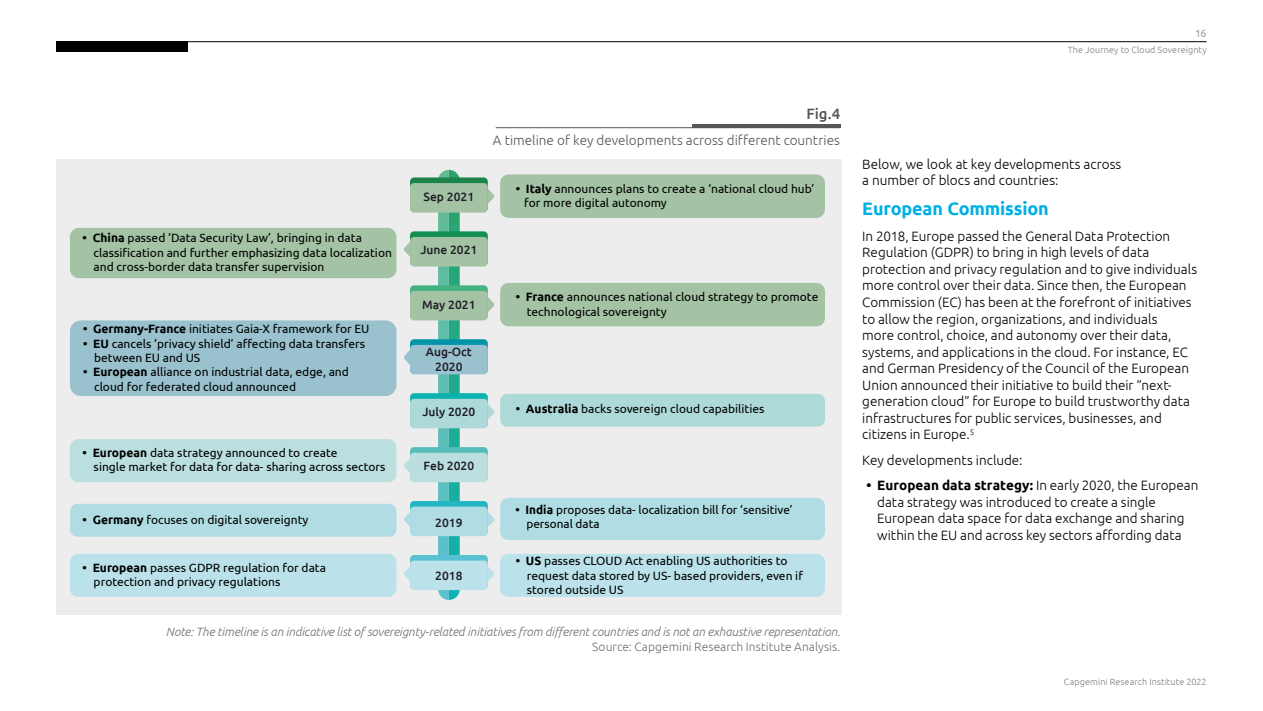
<style>
.page{position:relative;width:1263px;height:711px;background:#fff}
.page>*{position:absolute;margin:0;border:0;box-sizing:border-box;transform-origin:0 0}
.t1{font:700 18px "Ubuntu";letter-spacing:-.01em;color:#00b0e3}
.t2{font:500 15px "Ubuntu";color:#575756}
.t3{font:300 13.5px/16.5px "Ubuntu";color:#000}
.t4{font:300 13.5px "Ubuntu";color:#575756}
.t5{font:12px/14.4px "Ubuntu";color:#000}
.t6{font:italic 300 12px "Ubuntu";letter-spacing:-.005em;color:#706f6f}
.t7{font:500 12px/14.4px "Ubuntu";color:#201d27;text-align:center}
.t8{font:300 12px "Ubuntu";letter-spacing:.005em;color:#706f6f}
.t9{font:10.5px "Ubuntu";color:#9d9d9c}
.t10{font:300 9px "Ubuntu";letter-spacing:.015em;color:#7c7b7b}
.s1{font-weight:700}
</style>
<div class="page">
<hr style="left:496px;top:127px;width:344px;height:1px;background:#575756">
<hr style="left:692px;top:124px;width:148px;height:3px;background:#575756">
<div style="left:56px;top:159px;width:786px;height:455px;background:#ededed"></div>
<svg style="left:438px;top:170px;width:22px;height:429px;background:#49b7a4"></svg>
<div style="left:410px;top:177px;width:78px;height:35px;background:#1c844b;border-radius:4px"></div>
<div style="left:410px;top:183px;width:78px;height:29px;background:#a3c3a4;border-radius:4px"></div>
<div style="left:410px;top:231px;width:78px;height:34px;background:#128f51;border-radius:4px"></div>
<div style="left:410px;top:237px;width:78px;height:29px;background:#a3c3a4;border-radius:4px"></div>
<div style="left:410px;top:285px;width:78px;height:34px;background:#44b281;border-radius:4px"></div>
<div style="left:410px;top:291px;width:78px;height:29px;background:#a3c3a4;border-radius:4px"></div>
<div style="left:410px;top:339px;width:78px;height:34px;background:#0194a9;border-radius:4px"></div>
<div style="left:410px;top:344px;width:78px;height:30px;background:#99c1ce;border-radius:4px"></div>
<div style="left:410px;top:393px;width:78px;height:34px;background:#0bb2b0;border-radius:4px"></div>
<div style="left:410px;top:398px;width:78px;height:30px;background:#addad8;border-radius:4px"></div>
<div style="left:410px;top:447px;width:78px;height:34px;background:#55bdba;border-radius:4px"></div>
<div style="left:410px;top:452px;width:78px;height:30px;background:#badfde;border-radius:4px"></div>
<div style="left:410px;top:500px;width:78px;height:35px;background:#23b7c5;border-radius:4px"></div>
<div style="left:410px;top:506px;width:78px;height:29px;background:#b0dde3;border-radius:4px"></div>
<div style="left:410px;top:554px;width:78px;height:35px;background:#5ac1d2;border-radius:4px"></div>
<div style="left:410px;top:560px;width:78px;height:29px;background:#bbe1ea;border-radius:4px"></div>
<svg style="left:488px;top:189px;width:6px;height:14px"></svg>
<svg style="left:488px;top:297px;width:6px;height:14px"></svg>
<svg style="left:488px;top:405px;width:6px;height:14px"></svg>
<svg style="left:488px;top:512px;width:6px;height:14px"></svg>
<svg style="left:404px;top:242px;width:6px;height:14px"></svg>
<svg style="left:404px;top:350px;width:6px;height:14px"></svg>
<svg style="left:404px;top:459px;width:6px;height:13px"></svg>
<svg style="left:404px;top:512px;width:6px;height:14px"></svg>
<svg style="left:488px;top:567px;width:6px;height:13px"></svg>
<svg style="left:404px;top:567px;width:6px;height:13px"></svg>
<div style="left:500px;top:174px;width:325px;height:44px;background:#a3c3a4;border-radius:8px"></div>
<div style="left:500px;top:283px;width:325px;height:43px;background:#a3c3a4;border-radius:8px"></div>
<div style="left:500px;top:393px;width:325px;height:33px;background:#addad8;border-radius:7px"></div>
<div style="left:70px;top:503px;width:326px;height:33px;background:#b0dde3;border-radius:7px"></div>
<div style="left:500px;top:497px;width:325px;height:42px;background:#b0dde3;border-radius:8px"></div>
<div style="left:70px;top:228px;width:326px;height:50px;background:#a3c3a4;border-radius:9px"></div>
<div style="left:70px;top:439px;width:326px;height:43px;background:#badfde;border-radius:8px"></div>
<div style="left:70px;top:553px;width:326px;height:43px;background:#bbe1ea;border-radius:8px"></div>
<div style="left:500px;top:553px;width:325px;height:43px;background:#bbe1ea;border-radius:8px"></div>
<div style="left:70px;top:320px;width:326px;height:76px;background:#99c1ce;border-radius:11px"></div>
<div style="left:56px;top:41px;width:131px;height:11px;background:#000"></div>
<hr style="left:186px;top:41px;width:1020px;height:1px;background:#000">
<p class="t5" style="left:94px;top:230px;width:300px;text-indent:-11px"><span class="s1">• China</span> passed ‘Data Security Law’, bringing in data classification and further emphasizing data localization and cross-border data transfer supervision</p>
<p class="t5" style="left:83px;top:321px;width:288px"><span class="s1">• Germany-France</span> initiates Gaia-X framework for EU</p>
<p class="t5" style="left:94px;top:335px;width:273px;text-indent:-11px"><span class="s1">• EU</span> cancels ‘privacy shield’ affecting data transfers between EU and US</p>
<p class="t5" style="left:94px;top:364px;width:256px;text-indent:-11px"><span class="s1">• European</span> alliance on industrial data, edge, and cloud for federated cloud announced</p>
<p class="t5" style="left:94px;top:444px;width:293px;text-indent:-11px"><span class="s1">• European</span> data strategy announced to create<br>single market for data for data- sharing across sectors</p>
<p class="t7" style="left:424px;top:189px;width:52px">Sep 2021</p>
<p class="t7" style="left:420px;top:242px;width:59px">June 2021</p>
<p class="t7" style="left:422px;top:297px;width:55px">May 2021</p>
<p class="t7" style="left:426px;top:344px;width:48px">Aug-Oct<br>2020</p>
<p class="t7" style="left:422px;top:404px;width:55px">July 2020</p>
<p class="t7" style="left:424px;top:458px;width:52px">Feb 2020</p>
<p class="t2" style="left:806px;top:104px;width:35px">Fig.4</p>
<p class="t4" style="left:493px;top:132px;width:348px">A timeline of key developments across different countries</p>
<p class="t5" style="left:524px;top:181px;width:292px;text-indent:-8px"><span class="s1">• Italy</span> announces plans to create a ‘national cloud hub’ for more digital autonomy</p>
<p class="t5" style="left:527px;top:289px;width:293px;text-indent:-11px"><span class="s1">• France</span> announces national cloud strategy to promote technological sovereignty</p>
<p class="t5" style="left:516px;top:401px;width:250px"><span class="s1">• Australia</span> backs sovereign cloud capabilities</p>
<p class="t5" style="left:83px;top:512px;width:227px"><span class="s1">• Germany</span> focuses on digital sovereignty</p>
<p class="t5" style="left:526px;top:502px;width:268px;text-indent:-11px"><span class="s1">• India</span> proposes data- localization bill for ‘sensitive’ personal data</p>
<p class="t7" style="left:435px;top:515px;width:29px">2019</p>
<p class="t5" style="left:94px;top:559px;width:234px;text-indent:-11px"><span class="s1">• European</span> passes GDPR regulation for data protection and privacy regulations</p>
<p class="t5" style="left:527px;top:553px;width:278px;text-indent:-11px"><span class="s1">• US</span> passes CLOUD Act enabling US authorities to request data stored by US- based providers, even if stored outside US</p>
<p class="t7" style="left:435px;top:567px;width:29px">2018</p>
<p class="t6" style="left:166px;top:624px;width:676px">Note: The timeline is an indicative list of sovereignty-related initiatives from different countries and is not an exhaustive representation.</p>
<p class="t8" style="left:592px;top:638px;width:250px">Source: Capgemini Research Institute Analysis.</p>
<p class="t9" style="left:1195px;top:27px;width:13px">16</p>
<p class="t10" style="left:1068px;top:44px;width:140px">The Journey to Cloud Sovereignty</p>
<p class="t3" style="left:862px;top:155px;width:261px">Below, we look at key developments across a number of blocs and countries:</p>
<h1 class="t1" style="left:862px;top:198px;width:188px">European Commission</h1>
<p class="t3" style="left:862px;top:227px;width:336px">In 2018, Europe passed the General Data Protection Regulation (GDPR) to bring in high levels of data protection and privacy regulation and to give individuals more control over their data. Since then, the European Commission (EC) has been at the forefront of initiatives to allow the region, organizations, and individuals<br>more control, choice, and autonomy over their data, systems, and applications in the cloud. For instance, EC and German Presidency of the Council of the European Union announced their initiative to build their “next&shy;generation cloud” for Europe to build trustworthy data infrastructures for public services, businesses, and citizens in Europe.<sup>5</sup></p>
<p class="t3" style="left:862px;top:451px;width:162px">Key developments include:</p>
<p class="t3" style="left:877px;top:476px;width:323px;text-indent:-11px"><span class="s1">• European data strategy:</span> In early 2020, the European data strategy was introduced to create a single European data space for data exchange and sharing within the EU and across key sectors affording data</p>
<p class="t10" style="left:1064px;top:676px;width:144px">Capgemini Research Institute 2022</p>
</div>
